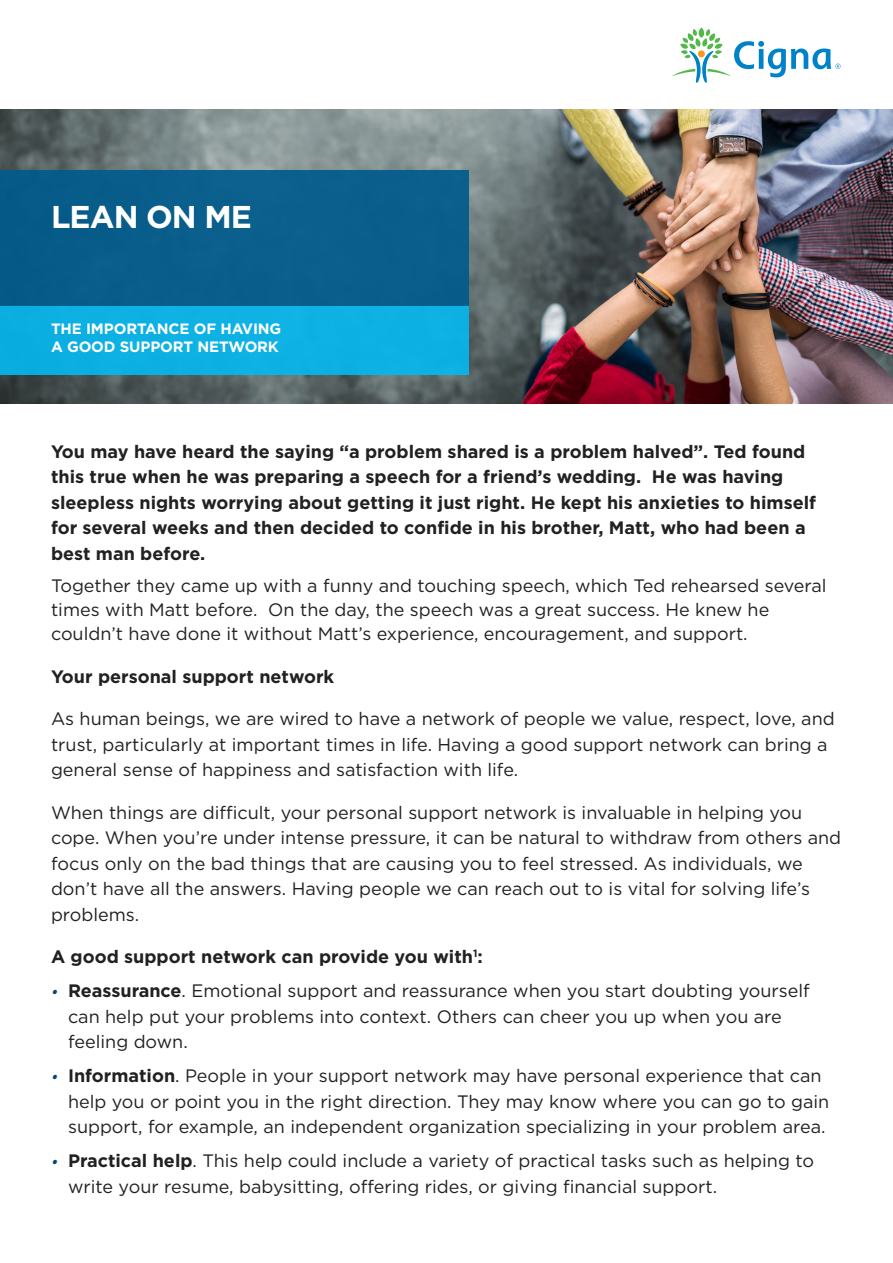
<style>
.page{position:relative;width:893px;height:1263px;background:#fff}
.page>*{position:absolute;margin:0;border:0;box-sizing:border-box;transform-origin:0 0}
.t1{font:700 31.5px "Gotham";letter-spacing:-.03em;color:#fff}
.Bullet{font:18px/25.5px "Gotham";color:#222020}
.Bullet-2{font:700 18px/25.5px "Gotham";color:#222020}
.t2{font:700 15px "Gotham";letter-spacing:-.01em;color:#fff}
.s1{font-weight:700;font-style:italic;font-size:14.25px;color:#004779}
.s2{font-weight:700}
</style>
<div class="page">
<img style="left:0;top:109px;width:893px;height:295px">
<div style="left:0;top:305px;width:469px;height:70px;background:#0db1e3"></div>
<div style="left:0;top:171px;width:469px;height:135px;background:#095e8c"></div>
<svg style="left:672px;top:28px;width:169px;height:55px"></svg>
<p class="t1" style="left:51px;top:195px;width:202px">LEAN ON ME</p>
<p class="t2" style="left:51px;top:318px;width:232px">THE IMPORTANCE OF HAVING</p>
<p class="t2" style="left:51px;top:336px;width:229px">A GOOD SUPPORT NETWORK</p>
<p class="Bullet-2" style="left:51px;top:438px;width:766px">You may have heard the saying “a problem shared is a problem halved”. Ted found this true when he was preparing a speech for a friend’s wedding. He was having sleepless nights worrying about getting it just right. He kept his anxieties to himself for several weeks and then decided to confide in his brother, Matt, who had been a best man before.</p>
<p class="Bullet" style="left:51px;top:573px;width:777px;line-height:24px">Together they came up with a funny and touching speech, which Ted rehearsed several times with Matt before. On the day, the speech was a great success. He knew he couldn’t have done it without Matt’s experience, encouragement, and support.</p>
<p class="Bullet-2" style="left:51px;top:663px;width:285px">Your personal support network</p>
<p class="Bullet" style="left:51px;top:706px;width:785px">As human beings, we are wired to have a network of people we value, respect, love, and trust, particularly at important times in life. Having a good support network can bring a general sense of happiness and satisfaction with life.</p>
<p class="Bullet" style="left:51px;top:799px;width:792px">When things are difficult, your personal support network is invaluable in helping you cope. When you’re under intense pressure, it can be natural to withdraw from others and focus only on the bad things that are causing you to feel stressed. As individuals, we don’t have all the answers. Having people we can reach out to is vital for solving life’s problems.</p>
<p class="Bullet-2" style="left:51px;top:944px;width:433px">A good support network can provide you with<sup>1</sup>:</p>
<p class="Bullet" style="left:68px;top:978px;width:743px;text-indent:-17px"><span class="s1">•</span> <span class="s2">Reassurance</span>. Emotional support and reassurance when you start doubting yourself can help put your problems into context. Others can cheer you up when you are feeling down.</p>
<p class="Bullet" style="left:68px;top:1063px;width:763px;text-indent:-17px"><span class="s1">•</span> <span class="s2">Information</span>. People in your support network may have personal experience that can help you or point you in the right direction. They may know where you can go to gain support, for example, an independent organization specializing in your problem area.</p>
<p class="Bullet" style="left:68px;top:1148px;width:747px;text-indent:-17px"><span class="s1">•</span> <span class="s2">Practical help</span>. This help could include a variety of practical tasks such as helping to write your resume, babysitting, offering rides, or giving financial support.</p>
</div>
